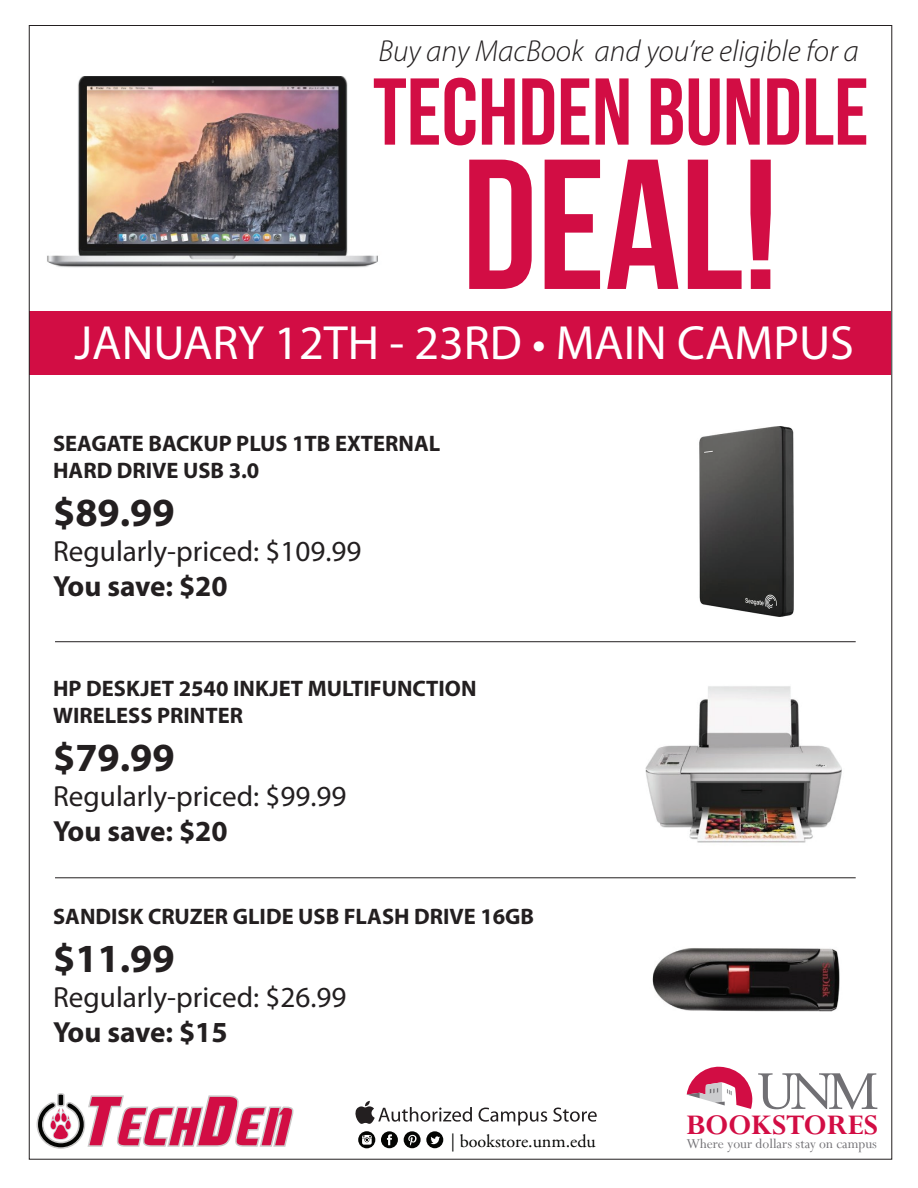
<style>
.page{position:relative;width:918px;height:1188px;background:#fff}
.page>*{position:absolute;margin:0;border:0;box-sizing:border-box;transform-origin:0 0}
.t1{font:184.8px "Bebas Neue";color:#d20d44}
.t2{font:94.65px "Bebas Neue";color:#d20d44}
.t3{font:54.75px "Lobos";color:#d20d44}
.t4{font:48.15px "Myriad Pro";color:#fff}
.t5{font:700 40.05px "Myriad Pro";color:#231f20}
.t6{font:700 31.8px "Perpetua";color:#d20d44}
.t7{font:italic 300 30.45px "Myriad Pro";color:#231f20}
.t8{font:29.25px "Myriad Pro";color:#231f20}
.t9{font:700 29.25px "Myriad Pro";letter-spacing:-.005em;color:#231f20}
.t10{font:700 22.5px/27px "Myriad Pro";color:#231f20}
.t11{font:18.15px "Adobe Garamond Pro";color:#040503}
.t12{font:15px "Perpetua";color:#717074}
.s1{font-size:70.65px}
</style>
<div class="page">
<img style="left:47px;top:77px;width:331px;height:191px">
<div style="left:29px;top:311px;width:862px;height:64px;background:#d20d44"></div>
<img style="left:652px;top:948px;width:188px;height:64px">
<hr style="left:55px;top:641px;width:801px;height:1px;background:#231f20">
<hr style="left:55px;top:878px;width:801px;height:1px;background:#231f20">
<img style="left:699px;top:426px;width:95px;height:190px">
<img style="left:645px;top:686px;width:197px;height:157px">
<svg style="left:381px;top:1131px;width:17px;height:17px"></svg>
<svg style="left:404px;top:1131px;width:39px;height:17px"></svg>
<svg style="left:358px;top:1131px;width:17px;height:17px"></svg>
<svg style="left:687px;top:1066px;width:190px;height:43px"></svg>
<svg style="left:36px;top:1093px;width:258px;height:56px"></svg>
<svg style="left:479px;top:1108px;width:68px;height:17px"></svg>
<svg style="left:553px;top:1108px;width:44px;height:14px"></svg>
<svg style="left:355px;top:1101px;width:117px;height:23px"></svg>
<h3 class="t7" style="left:378px;top:33px;width:482px">Buy any MacBook and you’re eligible for a</h3>
<h2 class="t2" style="left:373px;top:60px;width:497px">TECHDEN BUNDLE</h2>
<h1 class="t1" style="left:462px;top:124px;width:318px">DEAL!</h1>
<h3 class="t4" style="left:74px;top:313px;width:781px">JANUARY 12TH - 23RD • MAIN CAMPUS</h3>
<p class="t10" style="left:53px;top:429px;width:389px">SEAGATE BACKUP PLUS 1TB EXTERNAL<br>HARD DRIVE USB 3.0</p>
<h3 class="t5" style="left:53px;top:487px;width:123px">$89.99</h3>
<h3 class="t8" style="left:53px;top:533px;width:310px">Regularly-priced: $109.99</h3>
<h3 class="t9" style="left:53px;top:567px;width:176px">You save: $20</h3>
<p class="t10" style="left:53px;top:674px;width:425px">HP DESKJET 2540 INKJET MULTIFUNCTION<br>WIRELESS PRINTER</p>
<h3 class="t5" style="left:53px;top:732px;width:123px">$79.99</h3>
<h3 class="t8" style="left:53px;top:778px;width:295px">Regularly-priced: $99.99</h3>
<h3 class="t9" style="left:53px;top:812px;width:176px">You save: $20</h3>
<p class="t10" style="left:53px;top:902px;width:483px">SANDISK CRUZER GLIDE USB FLASH DRIVE 16GB</p>
<h3 class="t5" style="left:53px;top:933px;width:123px">$11.99</h3>
<h3 class="t8" style="left:53px;top:979px;width:295px">Regularly-priced: $26.99</h3>
<h3 class="t9" style="left:53px;top:1013px;width:176px">You save: $15</h3>
<h3 class="t3" style="left:83px;top:1096px;width:210px"><span class="s1">T</span>ECH<span class="s1">D</span>EN</h3>
<p class="t11" style="left:451px;top:1130px;width:147px">| bookstore.unm.edu</p>
<h3 class="t6" style="left:686px;top:1104px;width:194px">BOOKSTORES</h3>
<p class="t12" style="left:686px;top:1134px;width:192px">Where your dollars stay on campus</p>
</div>
